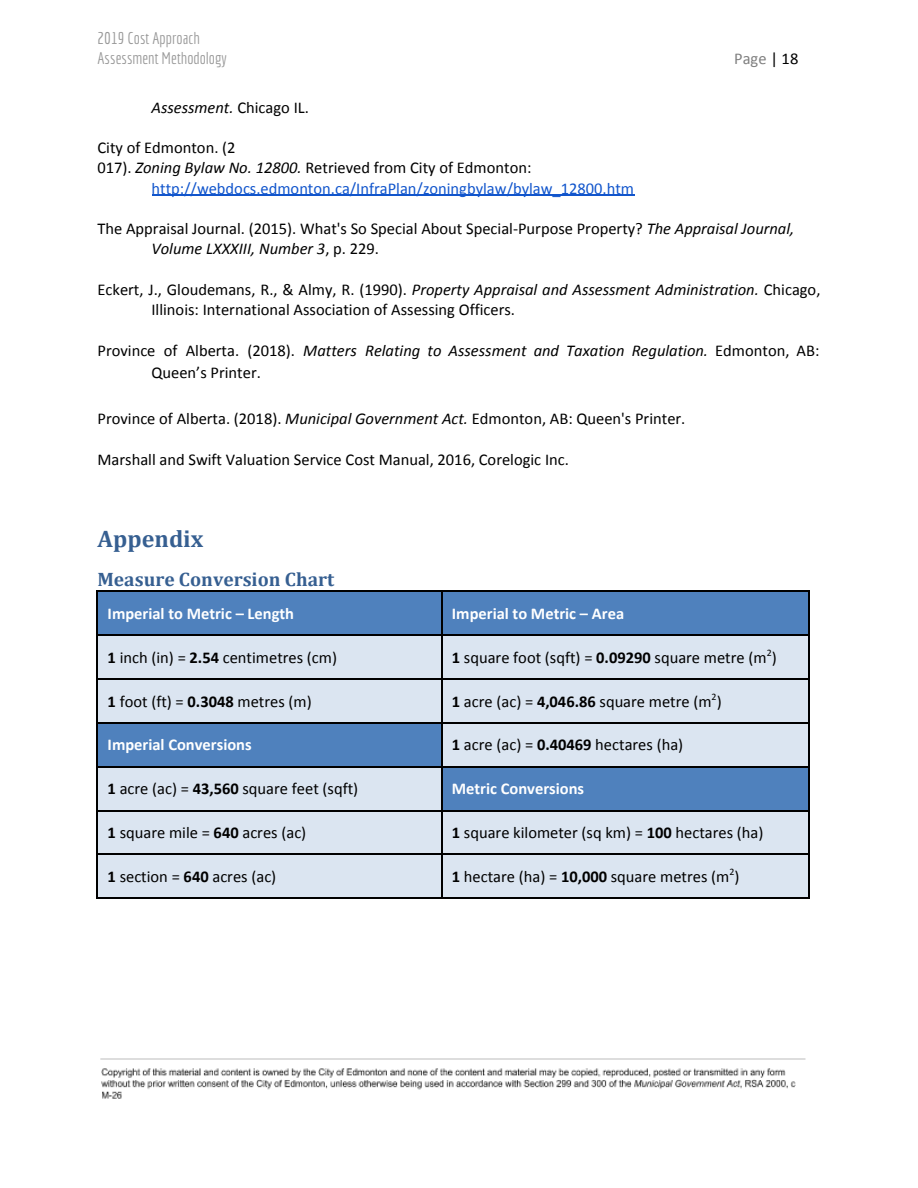
<style>
.page{position:relative;width:918px;height:1188px;background:#fff}
.page>*{position:absolute;margin:0;border:0;box-sizing:border-box;transform-origin:0 0}
.t1{font:700 24px "Cambria";color:#365f91}
.t2{font:700 19.5px "Cambria";color:#365f91}
.t3{font:16.5px/20.2px "Calibri";color:#000}
.t4{font:700 16.5px "Calibri";color:#fff}
.t5{font:16.5px "Calibri";color:#15c}
.t6{font:16.5px/20.2px "Economica";color:#999}
.t7{font:italic 16.5px "Calibri";color:#000}
.t8{font:16.5px "Calibri";color:#808080}
.s1{color:#000}
.s2{font-style:normal}
.s3{font-style:italic}
.s4{font-weight:700}
</style>
<div class="page">
<div style="left:97px;top:591px;width:344px;height:43px;background:#4f81bd"></div>
<div style="left:441px;top:591px;width:368px;height:43px;background:#4f81bd"></div>
<div style="left:97px;top:634px;width:344px;height:44px;background:#dbe5f1"></div>
<div style="left:441px;top:634px;width:368px;height:44px;background:#dbe5f1"></div>
<div style="left:97px;top:678px;width:344px;height:44px;background:#dbe5f1"></div>
<div style="left:441px;top:678px;width:368px;height:44px;background:#dbe5f1"></div>
<div style="left:97px;top:722px;width:344px;height:44px;background:#4f81bd"></div>
<div style="left:441px;top:722px;width:368px;height:44px;background:#dbe5f1"></div>
<div style="left:97px;top:766px;width:344px;height:44px;background:#dbe5f1"></div>
<div style="left:441px;top:766px;width:368px;height:44px;background:#4f81bd"></div>
<div style="left:97px;top:810px;width:344px;height:44px;background:#dbe5f1"></div>
<div style="left:441px;top:810px;width:368px;height:44px;background:#dbe5f1"></div>
<div style="left:97px;top:854px;width:344px;height:44px;background:#dbe5f1"></div>
<div style="left:441px;top:854px;width:368px;height:44px;background:#dbe5f1"></div>
<hr style="left:441px;top:898px;width:369px;height:1px;background:#000">
<hr style="left:809px;top:854px;width:1px;height:45px;background:#000">
<hr style="left:97px;top:898px;width:345px;height:1px;background:#000">
<hr style="left:97px;top:854px;width:1px;height:45px;background:#000">
<hr style="left:441px;top:854px;width:1px;height:45px;background:#000">
<hr style="left:441px;top:854px;width:369px;height:1px;background:#000">
<hr style="left:809px;top:810px;width:1px;height:45px;background:#000">
<hr style="left:97px;top:854px;width:345px;height:1px;background:#000">
<hr style="left:97px;top:810px;width:1px;height:45px;background:#000">
<hr style="left:441px;top:810px;width:1px;height:45px;background:#000">
<hr style="left:441px;top:810px;width:369px;height:1px;background:#000">
<hr style="left:809px;top:766px;width:1px;height:45px;background:#000">
<hr style="left:97px;top:810px;width:345px;height:1px;background:#000">
<hr style="left:97px;top:766px;width:1px;height:45px;background:#000">
<hr style="left:441px;top:766px;width:1px;height:45px;background:#000">
<hr style="left:441px;top:766px;width:369px;height:1px;background:#000">
<hr style="left:809px;top:722px;width:1px;height:45px;background:#000">
<hr style="left:97px;top:766px;width:345px;height:1px;background:#000">
<hr style="left:97px;top:722px;width:1px;height:45px;background:#000">
<hr style="left:441px;top:722px;width:1px;height:45px;background:#000">
<hr style="left:441px;top:722px;width:369px;height:1px;background:#000">
<hr style="left:809px;top:678px;width:1px;height:45px;background:#000">
<hr style="left:97px;top:722px;width:345px;height:1px;background:#000">
<hr style="left:97px;top:678px;width:1px;height:45px;background:#000">
<hr style="left:441px;top:678px;width:1px;height:45px;background:#000">
<hr style="left:441px;top:678px;width:369px;height:2px;background:#000">
<hr style="left:809px;top:634px;width:1px;height:46px;background:#000">
<hr style="left:97px;top:678px;width:345px;height:2px;background:#000">
<hr style="left:97px;top:634px;width:1px;height:46px;background:#000">
<hr style="left:441px;top:634px;width:1px;height:46px;background:#000">
<hr style="left:441px;top:591px;width:369px;height:1px;background:#000">
<hr style="left:441px;top:634px;width:369px;height:2px;background:#000">
<hr style="left:809px;top:591px;width:1px;height:45px;background:#000">
<hr style="left:97px;top:591px;width:345px;height:1px;background:#000">
<hr style="left:97px;top:634px;width:345px;height:2px;background:#000">
<hr style="left:97px;top:591px;width:1px;height:45px;background:#000">
<hr style="left:441px;top:591px;width:1px;height:45px;background:#000">
<img style="left:101px;top:1068px;width:695px;height:31px">
<hr style="left:152px;top:195px;width:482px;height:1px;background:#15c">
<p class="t6" style="left:97px;top:28px;width:131px">2019 Cost Approach<br>Assessment Methodology</p>
<p class="t8" style="left:734px;top:52px;width:66px">Page <span class="s1">| 18</span></p>
<p class="t7" style="left:151px;top:100px;width:159px">Assessment. <span class="s2">Chicago IL.</span></p>
<p class="t3" style="left:97px;top:139px;width:140px">City of Edmonton. (2</p>
<p class="t3" style="left:97px;top:159px;width:435px">017). <span class="s3">Zoning Bylaw No. 12800.</span> Retrieved from City of Edmonton:</p>
<p class="t5" style="left:151px;top:181px;width:484px">http://webdocs.edmonton.ca/InfraPlan/zoningbylaw/bylaw_12800.htm</p>
<p class="t3" style="left:151px;top:220px;width:644px;text-indent:-54px">The Appraisal Journal. (2015). What's So Special About Special-Purpose Property? <span class="s3">The Appraisal Journal,<br>Volume LXXXIII, Number 3</span>, p. 229.</p>
<p class="t3" style="left:151px;top:280px;width:670px;text-indent:-54px">Eckert, J., Gloudemans, R., &amp; Almy, R. (1990). <span class="s3">Property Appraisal and Assessment Administration.</span> Chicago,<br>Illinois: International Association of Assessing Officers.</p>
<p class="t3" style="left:151px;top:340px;width:670px;line-height:22.5px;text-indent:-54px">Province of Alberta. (2018). <span class="s3">Matters Relating to Assessment and Taxation Regulation.</span> Edmonton, AB:<br>Queen’s Printer.</p>
<p class="t3" style="left:97px;top:410px;width:590px">Province of Alberta. (2018). <span class="s3">Municipal Government Act.</span> Edmonton, AB: Queen's Printer.</p>
<p class="t3" style="left:97px;top:450px;width:473px">Marshall and Swift Valuation Service Cost Manual, 2016, Corelogic Inc.</p>
<h1 class="t1" style="left:97px;top:528px;width:107px">Appendix</h1>
<p class="t2" style="left:97px;top:571px;width:238px">Measure Conversion Chart</p>
<p class="t4" style="left:108px;top:606px;width:188px">Imperial to Metric – Length</p>
<p class="t4" style="left:452px;top:606px;width:174px">Imperial to Metric – Area</p>
<p class="t3" style="left:108px;top:648px;width:231px"><span class="s4">1</span> inch (in) = <span class="s4">2.54</span> centimetres (cm)</p>
<p class="t3" style="left:452px;top:648px;width:326px"><span class="s4">1</span> square foot (sqft) = <span class="s4">0.09290</span> square metre (m<sup>2</sup>)</p>
<p class="t3" style="left:108px;top:692px;width:206px"><span class="s4">1</span> foot (ft) = <span class="s4">0.3048</span> metres (m)</p>
<p class="t3" style="left:452px;top:692px;width:271px"><span class="s4">1</span> acre (ac) = <span class="s4">4,046.86</span> square metre (m<sup>2</sup>)</p>
<p class="t4" style="left:108px;top:738px;width:146px">Imperial Conversions</p>
<p class="t3" style="left:452px;top:736px;width:233px"><span class="s4">1</span> acre (ac) = <span class="s4">0.40469</span> hectares (ha)</p>
<p class="t3" style="left:108px;top:780px;width:252px"><span class="s4">1</span> acre (ac) = <span class="s4">43,560</span> square feet (sqft)</p>
<p class="t4" style="left:452px;top:782px;width:134px">Metric Conversions</p>
<p class="t3" style="left:108px;top:824px;width:200px"><span class="s4">1</span> square mile = <span class="s4">640</span> acres (ac)</p>
<p class="t3" style="left:452px;top:824px;width:313px"><span class="s4">1</span> square kilometer (sq km) = <span class="s4">100</span> hectares (ha)</p>
<p class="t3" style="left:108px;top:868px;width:170px"><span class="s4">1</span> section = <span class="s4">640</span> acres (ac)</p>
<p class="t3" style="left:452px;top:868px;width:289px"><span class="s4">1</span> hectare (ha) = <span class="s4">10,000</span> square metres (m<sup>2</sup>)</p>
</div>
